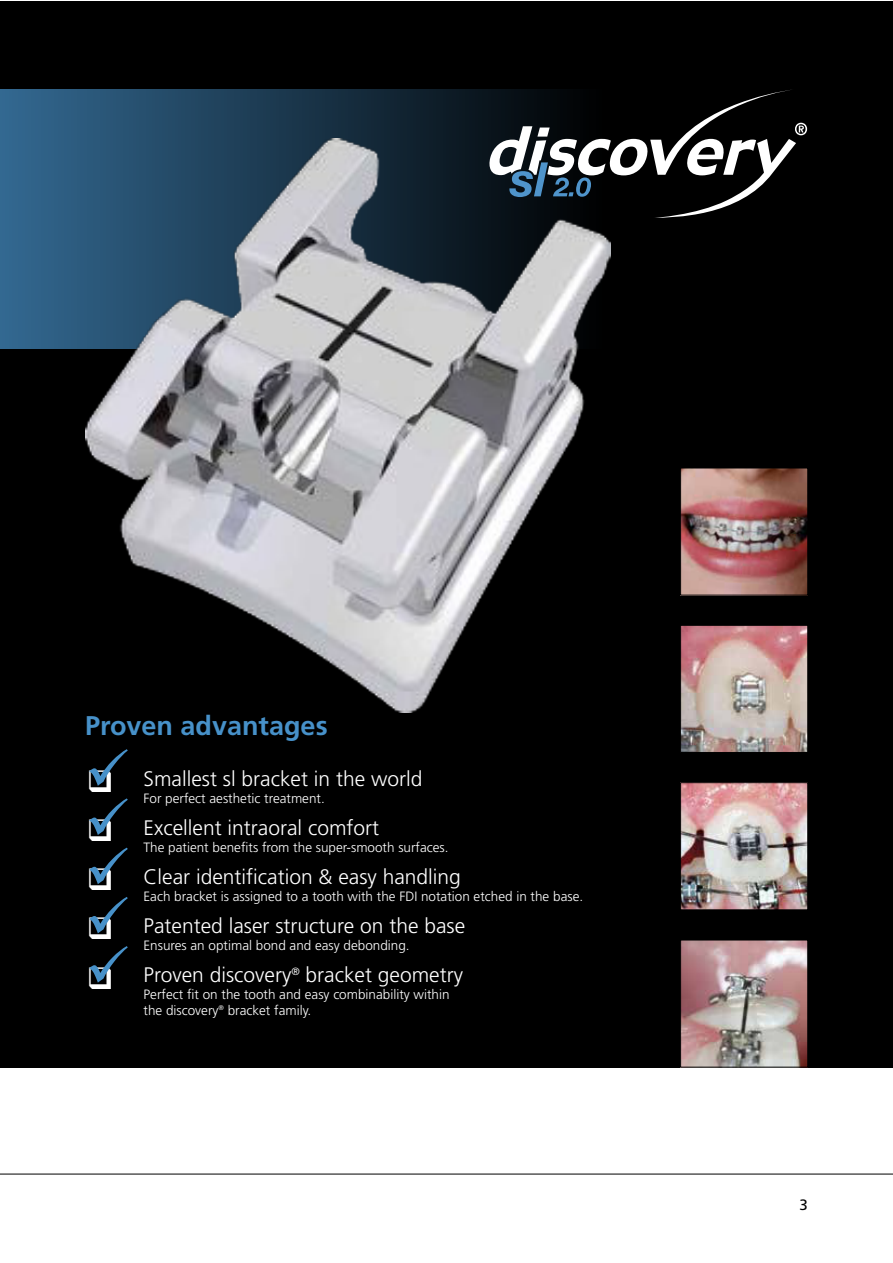
<style>
.page{position:relative;width:893px;height:1263px;background:#fff}
.page>*{position:absolute;margin:0;border:0;box-sizing:border-box;transform-origin:0 0}
.t1{font:700 27px "Frutiger LT Std";color:#4791c9}
.t2{font:300 21px "Frutiger LT Std";color:#fff}
.t3{font:15px "Frutiger LT Std";color:#000}
.t4{font:300 13.5px/16.2px "Frutiger LT Std";color:#fff}
</style>
<div class="page">
<hr style="left:0;top:1174px;width:892px;height:1px;background:#000">
<div style="left:0;top:1px;width:892px;height:1066px;background:#000"></div>
<svg style="left:0;top:89px;width:611px;height:260px;background:#254c6a"></svg>
<img style="left:682px;top:942px;width:124px;height:123px">
<div style="left:680px;top:940px;width:128px;height:127px;border:1px solid #000"></div>
<img style="left:682px;top:784px;width:124px;height:124px">
<div style="left:680px;top:782px;width:128px;height:128px;border:1px solid #000"></div>
<img style="left:682px;top:627px;width:124px;height:124px">
<div style="left:680px;top:625px;width:128px;height:128px;border:1px solid #000"></div>
<img style="left:682px;top:470px;width:124px;height:123px">
<div style="left:680px;top:468px;width:128px;height:127px;border:1px solid #000"></div>
<svg style="left:489px;top:89px;width:318px;height:129px"></svg>
<img style="left:85px;top:139px;width:525px;height:573px">
<h1 class="t1" style="left:85px;top:709px;width:244px">Proven advantages</h1>
<h2 class="t2" style="left:144px;top:767px;width:280px">Smallest sl bracket in the world</h2>
<p class="t4" style="left:144px;top:790px;width:183px">For perfect aesthetic treatment.</p>
<h2 class="t2" style="left:144px;top:816px;width:237px">Excellent intraoral comfort</h2>
<p class="t4" style="left:144px;top:839px;width:307px">The patient benefits from the super-smooth surfaces.</p>
<h2 class="t2" style="left:144px;top:865px;width:319px">Clear identification &amp; easy handling</h2>
<p class="t4" style="left:144px;top:888px;width:441px">Each bracket is assigned to a tooth with the FDI notation etched in the base.</p>
<h2 class="t2" style="left:144px;top:914px;width:323px">Patented laser structure on the base</h2>
<p class="t4" style="left:144px;top:937px;width:268px">Ensures an optimal bond and easy debonding.</p>
<h2 class="t2" style="left:144px;top:963px;width:321px">Proven discovery<sup>®</sup> bracket geometry</h2>
<p class="t4" style="left:144px;top:986px;width:308px">Perfect fit on the tooth and easy combinability within the discovery<sup>®</sup> bracket family.</p>
<p class="t3" style="left:800px;top:1196px;width:10px">3</p>
</div>
